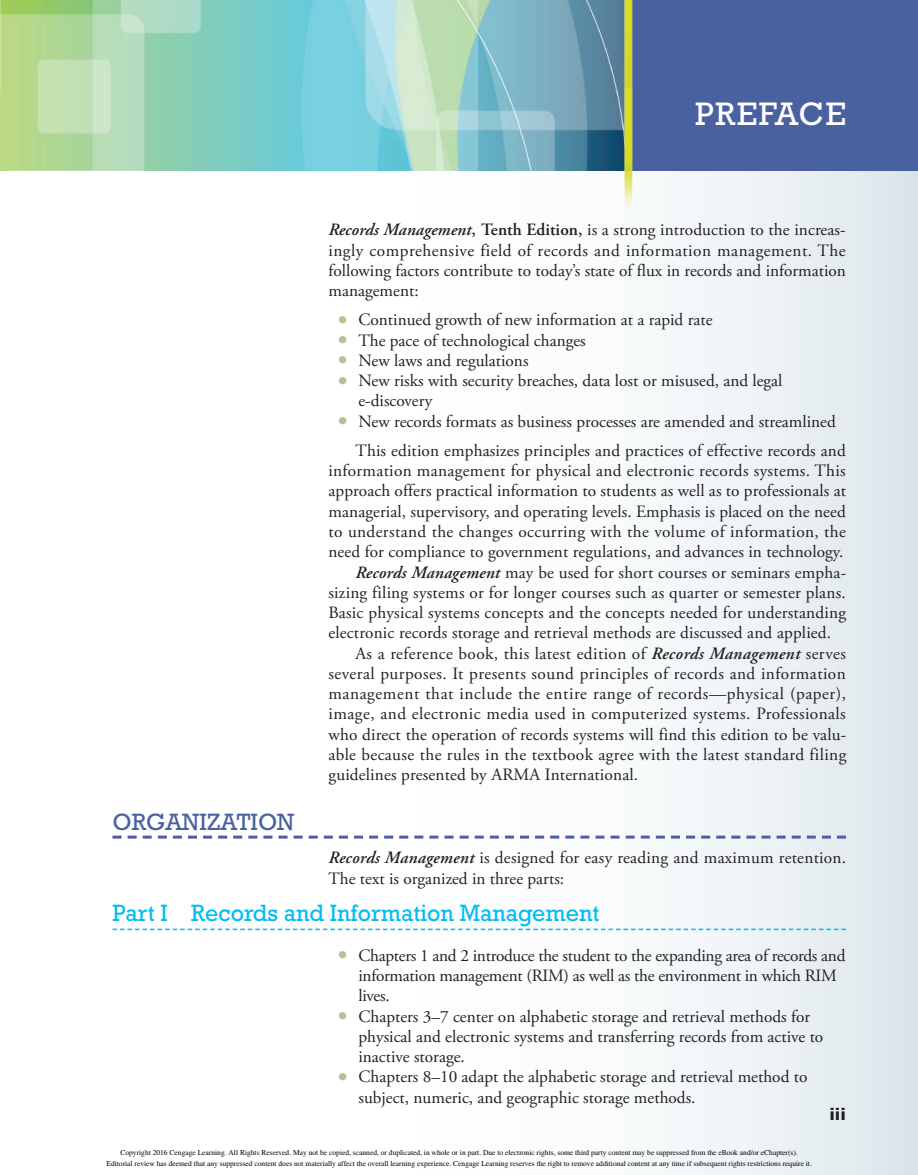
<style>
.page{position:relative;width:918px;height:1175px;background:#fff}
.page>*{position:absolute;margin:0;border:0;box-sizing:border-box;transform-origin:0 0}
.t1{font:33px "Rockwell Std";letter-spacing:.04em;color:#fff}
.t2{font:24px "Rockwell Std";color:#01bdf2}
.t3{font:24px "Rockwell Std";color:#4961a0}
.t4{font:17.25px/20.2px "Adobe Garamond Pro";letter-spacing:.005em;color:#231f20}
.t5{font:17.25px "Adobe Garamond Pro";letter-spacing:.025em;color:#231f20}
.t6{font:17.25px/20.2px "Adobe Garamond Pro";letter-spacing:-.015em;color:#231f20}
.t7{font:17.25px "Adobe Garamond Pro";letter-spacing:.03em;color:#231f20}
.t8{font:900 16.5px "Frutiger LT Std";color:#231f20}
.t9{font:7.5px/10.6px "Times";color:#000;text-align:center}
.s1{font-weight:600;font-style:italic}
.s2{font-weight:600}
.s3{font-family:"Frutiger LT Std";font-weight:900;font-size:21px;color:#b1c593}
</style>
<div class="page">
<div style="left:0;top:0;width:918px;height:1175px;background:linear-gradient(to right,#fff,#e9eff3)"></div>
<img style="left:0;top:0;width:620px;height:171px">
<div style="left:626px;top:0;width:292px;height:171px;background:#4961a0"></div>
<img style="left:620px;top:0;width:20px;height:223px">
<svg style="left:112px;top:835px;width:734px;height:3px"></svg>
<svg style="left:112px;top:928px;width:734px;height:2px"></svg>
<p class="t1" style="left:695px;top:95px;width:152px">Preface</p>
<p class="t3" style="left:112px;top:807px;width:184px">Organization</p>
<p class="t4" style="left:328px;top:220px;width:519px;text-align:justify"><span class="s1">Records Management</span><span class="s2">, Tenth Edition,</span> is a strong introduction to the increas&shy;ingly comprehensive field of records and information management. The following factors contribute to today’s state of flux in records and information management:</p>
<p class="t4" style="left:338px;top:310px;width:377px"><span class="s3">•</span> Continued growth of new information at a rapid rate</p>
<p class="t4" style="left:338px;top:331px;width:250px"><span class="s3">•</span> The pace of technological changes</p>
<p class="t4" style="left:338px;top:351px;width:193px"><span class="s3">•</span> New laws and regulations</p>
<p class="t4" style="left:358px;top:371px;width:426px;text-indent:-21px"><span class="s3">•</span> New risks with security breaches, data lost or misused, and legal e-discovery</p>
<p class="t4" style="left:355px;top:407px;width:492px;line-height:29.2px;text-indent:-18px"><span class="s3">•</span> New records formats as business processes are amended and streamlined<br>This edition emphasizes principles and practices of effective records and</p>
<p class="t4" style="left:329px;top:461px;width:519px">information management for physical and electronic records systems. This</p>
<p class="t4" style="left:329px;top:481px;width:519px">approach offers practical information to students as well as to professionals at</p>
<p class="t4" style="left:329px;top:502px;width:519px">managerial, supervisory, and operating levels. Emphasis is placed on the need</p>
<p class="t4" style="left:329px;top:522px;width:519px">to understand the changes occurring with the volume of information, the</p>
<p class="t4" style="left:329px;top:542px;width:516px">need for compliance to government regulations, and advances in technology.</p>
<p class="t4" style="left:355px;top:562px;width:492px"><span class="s1">Records Management</span> may be used for short courses or seminars empha-</p>
<p class="t4" style="left:329px;top:583px;width:519px">sizing filing systems or for longer courses such as quarter or semester plans.</p>
<p class="t4" style="left:329px;top:603px;width:519px">Basic physical systems concepts and the concepts needed for understanding</p>
<p class="t4" style="left:329px;top:623px;width:504px">electronic records storage and retrieval methods are discussed and applied.</p>
<p class="t5" style="left:355px;top:642px;width:492px">As a reference book, this latest edition of <span class="s1">Records Management</span> serves</p>
<p class="t5" style="left:329px;top:663px;width:519px">several purposes. It presents sound principles of records and information</p>
<p class="t7" style="left:329px;top:683px;width:519px">management that include the entire range of records—physical (paper),</p>
<p class="t5" style="left:329px;top:703px;width:519px">image, and electronic media used in computerized systems. Professionals</p>
<p class="t4" style="left:329px;top:724px;width:519px">who direct the operation of records systems will find this edition to be valu-</p>
<p class="t4" style="left:329px;top:745px;width:519px">able because the rules in the textbook agree with the latest standard filing</p>
<p class="t4" style="left:329px;top:765px;width:311px">guidelines presented by ARMA International.</p>
<p class="t4" style="left:328px;top:848px;width:519px"><span class="s1">Records Management</span> is designed for easy reading and maximum retention.<br>The text is organized in three parts:</p>
<p class="t2" style="left:112px;top:899px;width:488px">Part IRecords and Information Management</p>
<p class="t6" style="left:358px;top:946px;width:488px;text-indent:-21px"><span class="s3">•</span> Chapters 1 and 2 introduce the student to the expanding area of records and information management (RIM) as well as the environment in which RIM lives.</p>
<p class="t4" style="left:358px;top:1006px;width:466px;text-indent:-21px"><span class="s3">•</span> Chapters 3–7 center on alphabetic storage and retrieval methods for physical and electronic systems and transferring records from active to inactive storage.</p>
<p class="t4" style="left:358px;top:1067px;width:450px;text-indent:-21px"><span class="s3">•</span> Chapters 8–10 adapt the alphabetic storage and retrieval method to subject, numeric, and geographic storage methods.</p>
<p class="t8" style="left:829px;top:1104px;width:18px">iii</p>
<p class="t9" style="left:106px;top:1147px;width:707px">Copyright 2016 Cengage Learning. All Rights Reserved. May not be copied, scanned, or duplicated, in whole or in part. Due to electronic rights, some third party content may be suppressed from the eBook and/or eChapter(s).<br>Editorial review has deemed that any suppressed content does not materially affect the overall learning experience. Cengage Learning reserves the right to remove additional content at any time if subsequent rights restrictions require it.</p>
</div>
